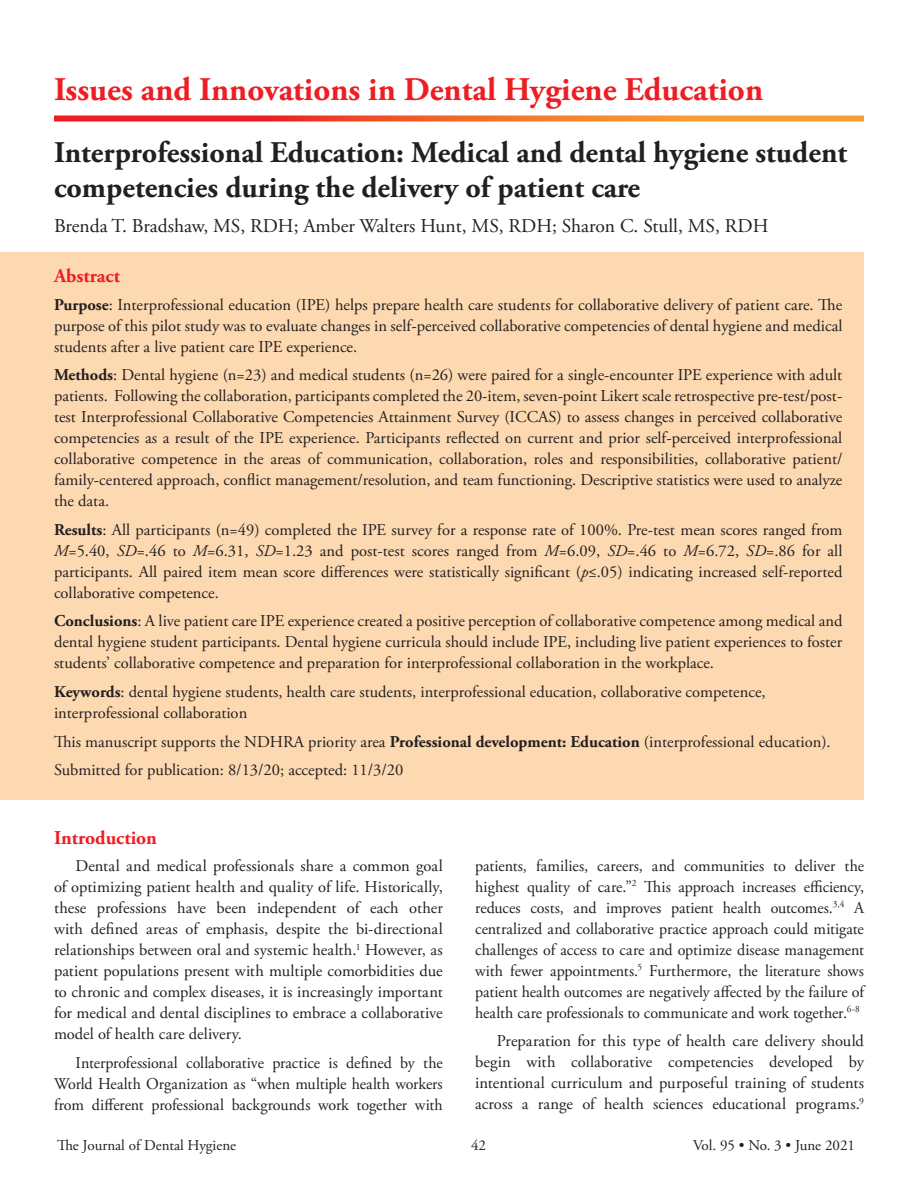
<style>
.page{position:relative;width:918px;height:1188px;background:#fff}
.page>*{position:absolute;margin:0;border:0;box-sizing:border-box;transform-origin:0 0}
.t1{font:700 33px "Adobe Garamond Pro";color:#ee1d23}
.ADHA_Healine{font:700 30px/34.5px "Adobe Garamond Pro";color:#231f20}
.Authors{font:19.5px "Adobe Garamond Pro";color:#231f20}
.ADHA_Subhead{font:700 19.5px "Adobe Garamond Pro";color:#ee1d23}
.Abstract_Body_copy{font:16.5px/21px "Adobe Garamond Pro";color:#231f20;text-align:justify}
.body_copy_dd{font:16.5px/21px "Adobe Garamond Pro";color:#231f20;text-align:justify}
.t2{font:15px "Adobe Garamond Pro";color:#231f20}
.s1{font-weight:700}
.s2{font-style:italic}
</style>
<div class="page">
<div style="left:0;top:252px;width:864px;height:547px;background:#fdd9b1"></div>
<svg style="left:54px;top:116px;width:810px;height:6px"></svg>
<p class="t1" style="left:54px;top:70px;width:711px">Issues and Innovations in Dental Hygiene Education</p>
<p class="ADHA_Healine" style="left:54px;top:136px;width:795px">Interprofessional Education: Medical and dental hygiene student competencies during the delivery of patient care</p>
<p class="Authors" style="left:54px;top:214px;width:716px">Brenda T. Bradshaw, MS, RDH; Amber Walters Hunt, MS, RDH; Sharon C. Stull, MS, RDH</p>
<p class="ADHA_Subhead" style="left:54px;top:265px;width:67px">Abstract</p>
<p class="Abstract_Body_copy" style="left:54px;top:295px;width:790px"><span class="s1">Purpose</span>: Interprofessional education (IPE) helps prepare health care students for collaborative delivery of patient care. The purpose of this pilot study was to evaluate changes in self-perceived collaborative competencies of dental hygiene and medical students after a live patient care IPE experience.</p>
<p class="Abstract_Body_copy" style="left:54px;top:365px;width:790px"><span class="s1">Methods</span>: Dental hygiene (n=23) and medical students (n=26) were paired for a single-encounter IPE experience with adult patients. Following the collaboration, participants completed the 20-item, seven-point Likert scale retrospective pre-test/post&shy;test Interprofessional Collaborative Competencies Attainment Survey (ICCAS) to assess changes in perceived collaborative competencies as a result of the IPE experience. Participants reflected on current and prior self-perceived interprofessional collaborative competence in the areas of communication, collaboration, roles and responsibilities, collaborative patient/ family-centered approach, conflict management/resolution, and team functioning. Descriptive statistics were used to analyze the data.</p>
<p class="Abstract_Body_copy" style="left:54px;top:520px;width:790px"><span class="s1">Results</span>: All participants (n=49) completed the IPE survey for a response rate of 100%. Pre-test mean scores ranged from <span class="s2">M</span>=5.40, <span class="s2">SD</span>=.46 to <span class="s2">M</span>=6.31, <span class="s2">SD</span>=1.23 and post-test scores ranged from <span class="s2">M</span>=6.09, <span class="s2">SD</span>=.46 to <span class="s2">M</span>=6.72, <span class="s2">SD</span>=.86 for all participants. All paired item mean score differences were statistically significant (<span class="s2">p</span>≤.05) indicating increased self-reported collaborative competence.</p>
<p class="Abstract_Body_copy" style="left:54px;top:611px;width:790px"><span class="s1">Conclusions</span>: A live patient care IPE experience created a positive perception of collaborative competence among medical and dental hygiene student participants. Dental hygiene curricula should include IPE, including live patient experiences to foster students’ collaborative competence and preparation for interprofessional collaboration in the workplace.</p>
<p class="Abstract_Body_copy" style="left:54px;top:682px;width:713px"><span class="s1">Keywords</span>: dental hygiene students, health care students, interprofessional education, collaborative competence, interprofessional collaboration</p>
<p class="Abstract_Body_copy" style="left:54px;top:731px;width:778px">This manuscript supports the NDHRA priority area <span class="s1">Professional development: Education</span> (interprofessional education).</p>
<p class="Abstract_Body_copy" style="left:54px;top:760px;width:351px">Submitted for publication: 8/13/20; accepted: 11/3/20</p>
<p class="ADHA_Subhead" style="left:54px;top:826px;width:105px">Introduction</p>
<p class="body_copy_dd" style="left:54px;top:856px;width:390px;text-indent:22px">Dental and medical professionals share a common goal of optimizing patient health and quality of life. Historically, these professions have been independent of each other with defined areas of emphasis, despite the bi-directional relationships between oral and systemic health.<sup>1</sup> However, as patient populations present with multiple comorbidities due to chronic and complex diseases, it is increasingly important for medical and dental disciplines to embrace a collaborative model of health care delivery.</p>
<p class="body_copy_dd" style="left:54px;top:1052px;width:390px;text-indent:22px">Interprofessional collaborative practice is defined by the World Health Organization as “when multiple health workers from different professional backgrounds work together with</p>
<p class="body_copy_dd" style="left:475px;top:856px;width:390px">patients, families, careers, and communities to deliver the highest quality of care.”<sup>2</sup> This approach increases efficiency, reduces costs, and improves patient health outcomes.<sup>3,4</sup> A centralized and collaborative practice approach could mitigate challenges of access to care and optimize disease management with fewer appointments.<sup>5</sup> Furthermore, the literature shows patient health outcomes are negatively affected by the failure of health care professionals to communicate and work together.<sup>6-8</sup></p>
<p class="body_copy_dd" style="left:475px;top:1031px;width:390px;text-indent:22px">Preparation for this type of health care delivery should begin with collaborative competencies developed by intentional curriculum and purposeful training of students across a range of health sciences educational programs.<sup>9</sup></p>
<p class="t2" style="left:57px;top:1137px;width:181px">The Journal of Dental Hygiene</p>
<p class="t2" style="left:471px;top:1137px;width:16px">42</p>
<p class="t2" style="left:693px;top:1137px;width:163px">Vol. 95 • No. 3 • June 2021</p>
</div>
